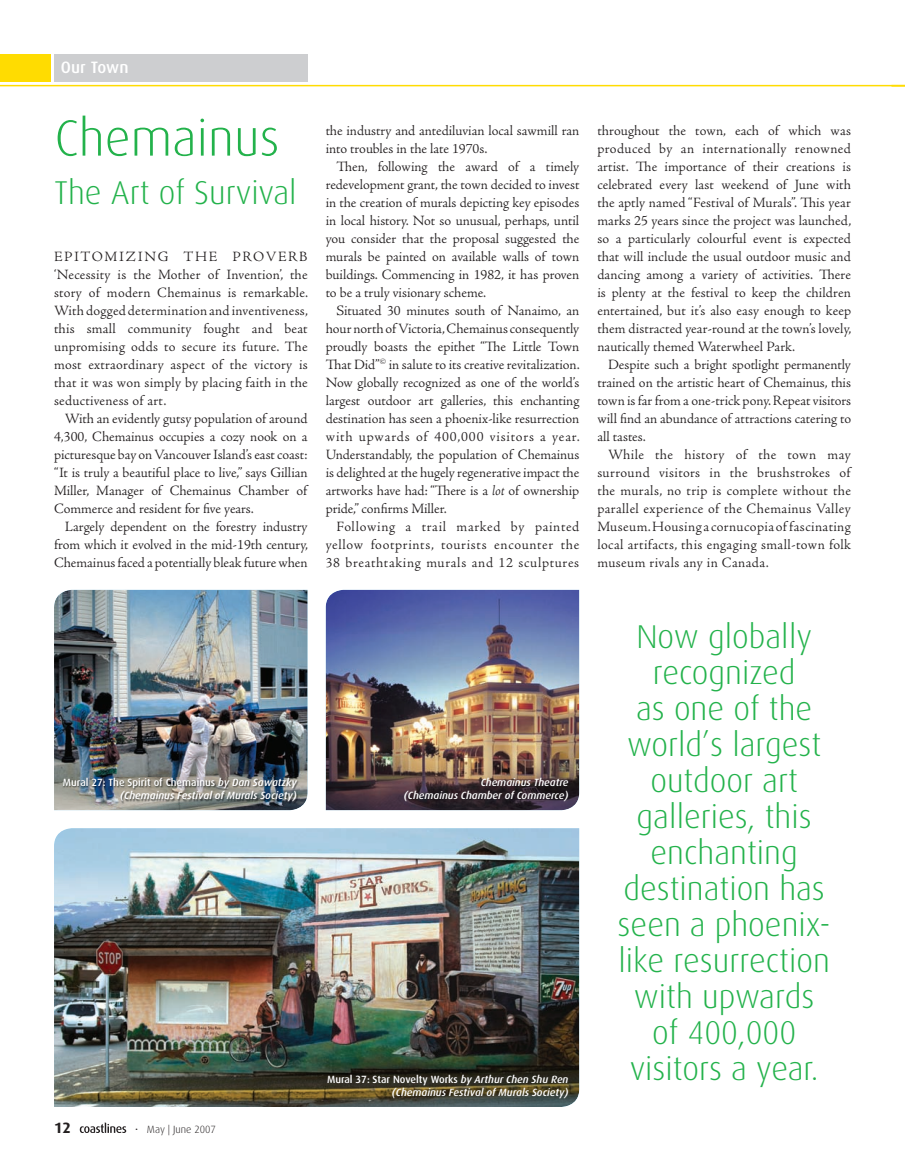
<style>
.page{position:relative;width:905px;height:1161px;background:#fff}
.page>*{position:absolute;margin:0;border:0;box-sizing:border-box;transform-origin:0 0}
.t1{font:300 51px "Dax";color:#23b24b}
.t2{font:300 33px/36px "Dax";color:#23b24b;text-align:center}
.t3{font:500 16.5px "Dax";letter-spacing:.01em;color:#fff}
.t4{font:700 15px "Dax";color:#231f20}
.t5{font:300 14.25px/18px "Adobe Jenson Pro";color:#231f20;text-align:justify}
.t6{font:italic 500 10.5px/13.5px "Dax";color:#fff;text-align:right}
.t7{font:300 10.5px "Dax";color:#231f20}
.s1{font-style:italic}
.s2{font-style:normal}
</style>
<div class="page">
<svg style="left:80px;top:1122px;width:46px;height:11px"></svg>
<div style="left:54px;top:54px;width:253px;height:28px;background:#cdced0"></div>
<div style="left:0;top:54px;width:51px;height:28px;background:#ffdc01"></div>
<hr style="left:0;top:85px;width:904px;height:1px;background:#ffdc01">
<img style="left:54px;top:828px;width:525px;height:279px">
<img style="left:54px;top:590px;width:253px;height:220px">
<img style="left:326px;top:590px;width:253px;height:220px">
<img style="left:63px;top:777px;width:236px;height:28px">
<p class="t3" style="left:61px;top:60px;width:69px">Our Town</p>
<h1 class="t1" style="left:55px;top:116px;width:226px">Chemainus</h1>
<h2 class="t2" style="left:55px;top:177px;width:243px">The Art of Survival</h2>
<p class="t5" style="left:54px;top:248px;width:255px">EPITOMIZING THE PROVERB ‘Necessity is the Mother of Invention’, the story of modern Chemainus is remarkable.<br>With dogged determination and inventiveness, this small community fought and beat unpromising odds to secure its future. The most extraordinary aspect of the victory is that it was won simply by placing faith in the seductiveness of art.</p>
<p class="t5" style="left:54px;top:410px;width:255px;text-indent:11px">With an evidently gutsy population of around 4,300, Chemainus occupies a cozy nook on a picturesque bay on Vancouver Island’s east coast: “It is truly a beautiful place to live,” says Gillian Miller, Manager of Chemainus Chamber of Commerce and resident for five years.</p>
<p class="t5" style="left:54px;top:518px;width:255px;text-indent:11px">Largely dependent on the forestry industry from which it evolved in the mid-19th century, Chemainus faced a potentially bleak future when</p>
<p class="t5" style="left:326px;top:122px;width:255px">the industry and antediluvian local sawmill ran into troubles in the late 1970s.</p>
<p class="t5" style="left:326px;top:158px;width:255px;text-indent:11px">Then, following the award of a timely redevelopment grant, the town decided to invest in the creation of murals depicting key episodes in local history. Not so unusual, perhaps, until you consider that the proposal suggested the murals be painted on available walls of town buildings. Commencing in 1982, it has proven to be a truly visionary scheme.</p>
<p class="t5" style="left:326px;top:302px;width:255px;text-indent:11px">Situated 30 minutes south of Nanaimo, an hour north of Victoria, Chemainus consequently proudly boasts the epithet “The Little Town That Did”<sup>©</sup> in salute to its creative revitalization.<br>Now globally recognized as one of the world’s largest outdoor art galleries, this enchanting destination has seen a phoenix-like resurrection with upwards of 400,000 visitors a year.<br>Understandably, the population of Chemainus is delighted at the hugely regenerative impact the artworks have had: “There is a <span class="s1">lot</span> of ownership pride,” confirms Miller.</p>
<p class="t5" style="left:326px;top:518px;width:255px;text-indent:11px">Following a trail marked by painted yellow footprints, tourists encounter the 38 breathtaking murals and 12 sculptures</p>
<p class="t5" style="left:597px;top:122px;width:255px">throughout the town, each of which was produced by an internationally renowned artist. The importance of their creations is celebrated every last weekend of June with the aptly named “Festival of Murals”. This year marks 25 years since the project was launched, so a particularly colourful event is expected that will include the usual outdoor music and dancing among a variety of activities. There is plenty at the festival to keep the children entertained, but it’s also easy enough to keep them distracted year-round at the town’s lovely, nautically themed Waterwheel Park.</p>
<p class="t5" style="left:597px;top:356px;width:255px;text-indent:11px">Despite such a bright spotlight permanently trained on the artistic heart of Chemainus, this town is far from a one-trick pony. Repeat visitors will find an abundance of attractions catering to all tastes.</p>
<p class="t5" style="left:597px;top:446px;width:255px;text-indent:11px">While the history of the town may surround visitors in the brushstrokes of the murals, no trip is complete without the parallel experience of the Chemainus Valley Museum. Housing a cornucopia of fascinating local artifacts, this engaging small-town folk museum rivals any in Canada.</p>
<p class="t6" style="left:63px;top:776px;width:235px"><span class="s2">Mural 27: The Spirit of Chemainus</span> by Dan Sawatzky (Chemainus Festival of Murals Society)</p>
<p class="t6" style="left:404px;top:776px;width:166px">Chemainus Theatre<br>(Chemainus Chamber of Commerce)</p>
<p class="t4" style="left:54px;top:1121px;width:18px">12</p>
<p class="t7" style="left:135px;top:1125px;width:82px">• May | June 2007</p>
<p class="t6" style="left:327px;top:1073px;width:243px"><span class="s2">Mural 37: Star Novelty Works</span> by Arthur Chen Shu Ren (Chemainus Festival of Murals Society)</p>
<h2 class="t2" style="left:617px;top:621px;width:214px">Now globally recognized<br>as one of the world’s largest outdoor art galleries, this enchanting destination has seen a phoenix&shy;like resurrection with upwards of 400,000 visitors a year.</h2>
</div>
